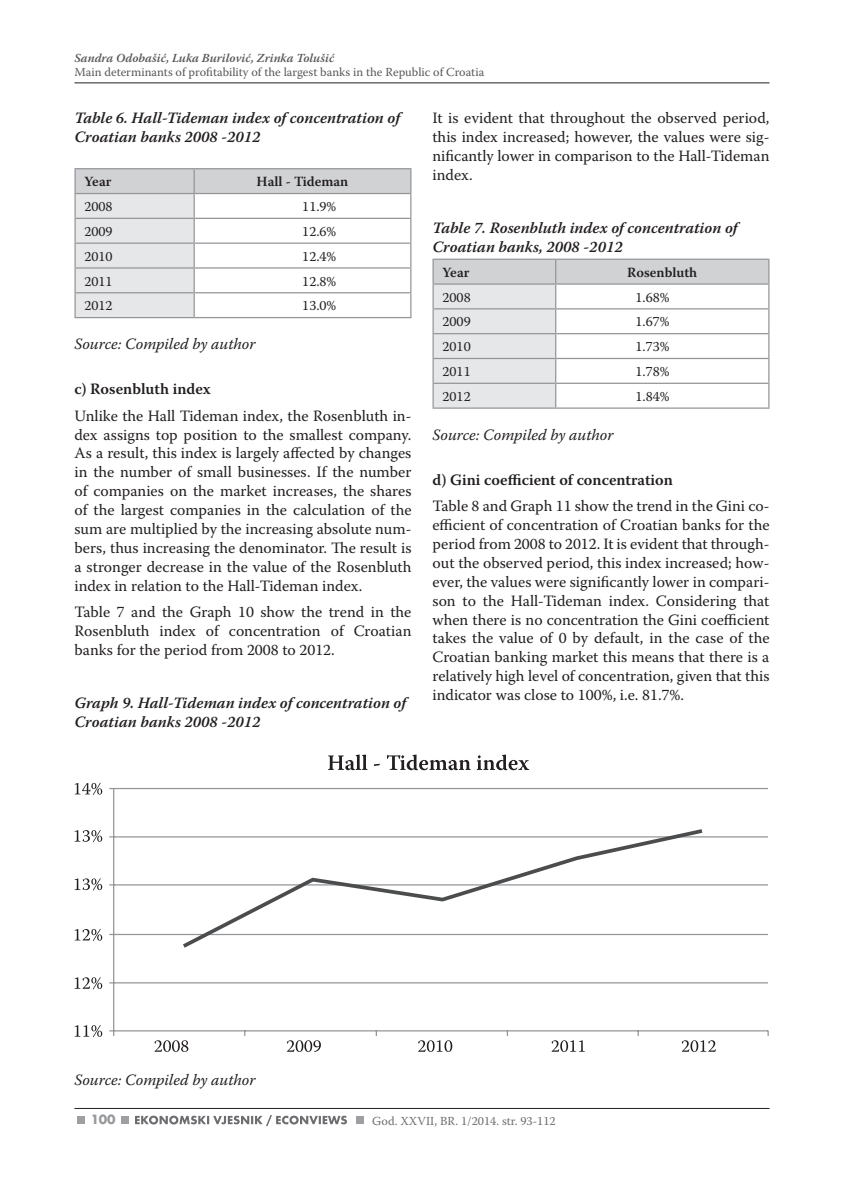
<style>
.page{position:relative;width:844px;height:1191px;background:#fff}
.page>*{position:absolute;margin:0;border:0;box-sizing:border-box;transform-origin:0 0}
.t1{font:15.75px/18.9px "Warnock Pro";color:#231f20;text-align:justify}
.t2{font:italic 600 15.75px/18.9px "Warnock Pro";color:#231f20}
.t3{font:italic 15.75px "Warnock Pro";color:#231f20}
.t4{font:600 15.75px "Warnock Pro";color:#231f20}
.t5{font:14px "Warnock Pro";color:#231f20}
.t6{font:600 14px "Warnock Pro";letter-spacing:-.07em;color:#231f20}
.t7{font:700 14px "Futura TOT";color:#97999c}
.t8{font:12.25px "Warnock Pro";color:#57585a}
.t9{font:italic 600 12.25px "Warnock Pro";color:#57585a}
.t10{font:12.25px "Warnock Pro";color:#6c6d70}
</style>
<div class="page">
<hr style="left:74px;top:83px;width:695px;height:1px;background:#231f20">
<hr style="left:74px;top:1108px;width:695px;height:1px;background:#231f20">
<div style="left:121px;top:1115px;width:7px;height:8px;background:#9d9fa2"></div>
<div style="left:356px;top:1115px;width:8px;height:8px;background:#9d9fa2"></div>
<div style="left:77px;top:1115px;width:8px;height:8px;background:#9d9fa2"></div>
<svg style="left:135px;top:1115px;width:212px;height:11px"></svg>
<hr style="left:74px;top:168px;width:120px;height:1px;background:#939598">
<hr style="left:74px;top:169px;width:2px;height:24px;background:#939598">
<hr style="left:194px;top:168px;width:217px;height:1px;background:#939598">
<hr style="left:74px;top:193px;width:120px;height:1px;background:#939598">
<hr style="left:74px;top:194px;width:2px;height:24px;background:#939598">
<hr style="left:74px;top:218px;width:120px;height:1px;background:#939598">
<hr style="left:74px;top:219px;width:2px;height:23px;background:#939598">
<hr style="left:74px;top:242px;width:120px;height:2px;background:#939598">
<hr style="left:74px;top:244px;width:2px;height:23px;background:#939598">
<hr style="left:74px;top:267px;width:120px;height:1px;background:#939598">
<hr style="left:74px;top:268px;width:2px;height:24px;background:#939598">
<hr style="left:74px;top:292px;width:120px;height:1px;background:#939598">
<hr style="left:74px;top:293px;width:2px;height:24px;background:#939598">
<svg style="left:75px;top:169px;width:336px;height:148px"></svg>
<hr style="left:74px;top:317px;width:120px;height:1px;background:#939598">
<hr style="left:194px;top:317px;width:217px;height:1px;background:#939598">
<svg style="left:432px;top:259px;width:337px;height:148px"></svg>
<hr style="left:432px;top:407px;width:123px;height:2px;background:#939598">
<hr style="left:555px;top:407px;width:214px;height:2px;background:#939598">
<svg style="left:328px;top:754px;width:39px;height:16px"></svg>
<svg style="left:373px;top:764px;width:7px;height:2px"></svg>
<svg style="left:387px;top:754px;width:83px;height:16px"></svg>
<svg style="left:476px;top:754px;width:53px;height:16px"></svg>
<hr style="left:113px;top:789px;width:1px;height:247px;background:#939598">
<hr style="left:109px;top:1030px;width:658px;height:1px;background:#939598">
<hr style="left:109px;top:934px;width:658px;height:1px;background:#939598">
<hr style="left:109px;top:982px;width:658px;height:1px;background:#939598">
<hr style="left:109px;top:884px;width:658px;height:1px;background:#939598">
<hr style="left:109px;top:788px;width:658px;height:1px;background:#939598">
<hr style="left:109px;top:836px;width:658px;height:1px;background:#939598">
<svg style="left:154px;top:1040px;width:34px;height:12px"></svg>
<svg style="left:287px;top:1040px;width:34px;height:12px"></svg>
<svg style="left:418px;top:1040px;width:34px;height:12px"></svg>
<svg style="left:551px;top:1040px;width:34px;height:12px"></svg>
<svg style="left:681px;top:1040px;width:34px;height:12px"></svg>
<svg style="left:179px;top:829px;width:527px;height:119px"></svg>
<svg style="left:74px;top:782px;width:28px;height:13px"></svg>
<svg style="left:74px;top:830px;width:28px;height:12px"></svg>
<svg style="left:74px;top:878px;width:28px;height:12px"></svg>
<svg style="left:74px;top:928px;width:28px;height:13px"></svg>
<svg style="left:74px;top:977px;width:28px;height:12px"></svg>
<svg style="left:74px;top:1025px;width:28px;height:12px"></svg>
<p class="t9" style="left:74px;top:50px;width:261px">Sandra Odobašić, Luka Burilović, Zrinka Tolušić</p>
<p class="t8" style="left:74px;top:64px;width:411px">Main determinants of profitability of the largest banks in the Republic of Croatia</p>
<p class="t2" style="left:74px;top:108px;width:327px">Table 6. Hall-Tideman index of concentration of<br>Croatian banks 2008 -2012</p>
<p class="t6" style="left:84px;top:173px;width:28px">Year</p>
<p class="t6" style="left:256px;top:173px;width:93px">Hall - Tideman</p>
<p class="t5" style="left:84px;top:198px;width:30px">2008</p>
<p class="t5" style="left:302px;top:198px;width:36px">11.9%</p>
<p class="t5" style="left:84px;top:223px;width:30px">2009</p>
<p class="t5" style="left:302px;top:223px;width:36px">12.6%</p>
<p class="t5" style="left:84px;top:248px;width:30px">2010</p>
<p class="t5" style="left:302px;top:248px;width:36px">12.4%</p>
<p class="t5" style="left:84px;top:272px;width:30px">2011</p>
<p class="t5" style="left:302px;top:272px;width:36px">12.8%</p>
<p class="t5" style="left:84px;top:297px;width:30px">2012</p>
<p class="t5" style="left:302px;top:297px;width:36px">13.0%</p>
<p class="t3" style="left:74px;top:334px;width:182px">Source: Compiled by author</p>
<p class="t4" style="left:74px;top:379px;width:138px">c) Rosenbluth index</p>
<p class="t1" style="left:74px;top:406px;width:338px">Unlike the Hall Tideman index, the Rosenbluth in&shy;dex assigns top position to the smallest company.<br>As a result, this index is largely affected by changes in the number of small businesses. If the number of companies on the market increases, the shares of the largest companies in the calculation of the sum are multiplied by the increasing absolute num&shy;bers, thus increasing the denominator. The result is a stronger decrease in the value of the Rosenbluth index in relation to the Hall-Tideman index.</p>
<p class="t1" style="left:74px;top:602px;width:338px">Table 7 and the Graph 10 show the trend in the Rosenbluth index of concentration of Croatian banks for the period from 2008 to 2012.</p>
<p class="t2" style="left:74px;top:693px;width:333px">Graph 9. Hall-Tideman index of concentration of<br>Croatian banks 2008 -2012</p>
<p class="t1" style="left:432px;top:108px;width:338px">It is evident that throughout the observed period, this index increased; however, the values were sig&shy;nificantly lower in comparison to the Hall-Tideman index.</p>
<p class="t2" style="left:432px;top:218px;width:306px">Table 7. Rosenbluth index of concentration of<br>Croatian banks, 2008 -2012</p>
<p class="t6" style="left:442px;top:264px;width:28px">Year</p>
<p class="t6" style="left:627px;top:264px;width:72px">Rosenbluth</p>
<p class="t5" style="left:442px;top:288px;width:30px">2008</p>
<p class="t5" style="left:635px;top:288px;width:36px">1.68%</p>
<p class="t5" style="left:442px;top:313px;width:30px">2009</p>
<p class="t5" style="left:635px;top:313px;width:36px">1.67%</p>
<p class="t5" style="left:442px;top:338px;width:30px">2010</p>
<p class="t5" style="left:635px;top:338px;width:36px">1.73%</p>
<p class="t5" style="left:442px;top:363px;width:30px">2011</p>
<p class="t5" style="left:635px;top:363px;width:36px">1.78%</p>
<p class="t5" style="left:442px;top:388px;width:30px">2012</p>
<p class="t5" style="left:635px;top:388px;width:36px">1.84%</p>
<p class="t3" style="left:432px;top:425px;width:182px">Source: Compiled by author</p>
<p class="t4" style="left:432px;top:470px;width:242px">d) Gini coefficient of concentration</p>
<p class="t1" style="left:432px;top:496px;width:338px">Table 8 and Graph 11 show the trend in the Gini co&shy;efficient of concentration of Croatian banks for the period from 2008 to 2012. It is evident that through&shy;out the observed period, this index increased; how&shy;ever, the values were significantly lower in compari&shy;son to the Hall-Tideman index. Considering that when there is no concentration the Gini coefficient takes the value of 0 by default, in the case of the Croatian banking market this means that there is a relatively high level of concentration, given that this indicator was close to 100%, i.e. 81.7%.</p>
<p class="t3" style="left:74px;top:1070px;width:182px">Source: Compiled by author</p>
<p class="t7" style="left:91px;top:1111px;width:26px">100</p>
<p class="t10" style="left:372px;top:1113px;width:185px">God. XXVII, BR. 1/2014. str. 93-112</p>
</div>
